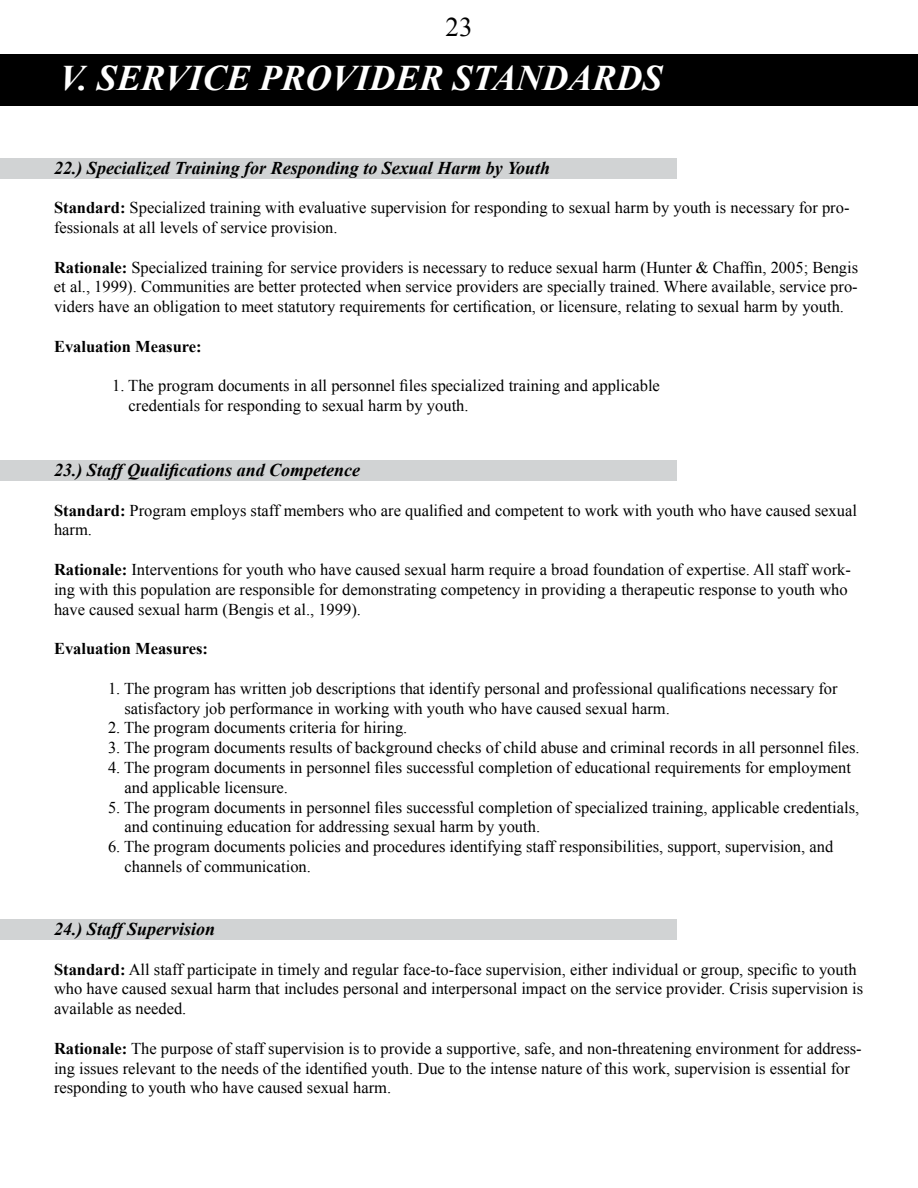
<style>
.page{position:relative;width:918px;height:1188px;background:#fff}
.page>*{position:absolute;margin:0;border:0;box-sizing:border-box;transform-origin:0 0}
.t1{font:italic 700 36px "Times New Roman";color:#fff}
.t2{font:27px "Times New Roman";color:#000}
.t3{font:italic 700 18px "Times New Roman";color:#000}
.t4{font:16.5px/19.8px "Times New Roman";color:#000}
.t5{font:700 16.5px "Times New Roman";color:#000}
.s1{font-weight:700}
</style>
<div class="page">
<div style="left:0;top:919px;width:677px;height:21px;background:#d1d3d4"></div>
<div style="left:0;top:460px;width:677px;height:21px;background:#d1d3d4"></div>
<div style="left:0;top:158px;width:677px;height:21px;background:#d1d3d4"></div>
<div style="left:0;top:54px;width:918px;height:52px;background:#000"></div>
<h2 class="t2" style="left:446px;top:9px;width:14px">23</h2>
<h1 class="t1" style="left:60px;top:53px;width:604px">V. SERVICE PROVIDER STANDARDS</h1>
<p class="t3" style="left:54px;top:155px;width:498px">22.) Specialized Training for Responding to Sexual Harm by Youth</p>
<p class="t4" style="left:54px;top:198px;width:797px"><span class="s1">Standard:</span> Specialized training with evaluative supervision for responding to sexual harm by youth is necessary for pro&shy;fessionals at all levels of service provision.</p>
<p class="t4" style="left:54px;top:257px;width:806px;text-align:justify"><span class="s1">Rationale:</span> Specialized training for service providers is necessary to reduce sexual harm (Hunter &amp; Chaffin, 2005; Bengis et al., 1 999). Communities are better protected when service providers are specially trained. Where available, service pro&shy;viders have an obligation to meet statutory requirements for certification, or licensure, relating to sexual harm by youth.</p>
<p class="t5" style="left:54px;top:335px;width:149px">Evaluation Measure:</p>
<p class="t4" style="left:129px;top:376px;width:533px;text-indent:-16px">1. The program documents in all personnel files specialized training and applicable credentials for responding to sexual harm by youth.</p>
<p class="t3" style="left:54px;top:457px;width:308px">23.) Staff Qualifications and Competence</p>
<p class="t4" style="left:54px;top:500px;width:805px"><span class="s1">Standard:</span> Program employs staff members who are qualified and competent to work with youth who have caused sexual harm.</p>
<p class="t4" style="left:54px;top:559px;width:798px"><span class="s1">Rationale:</span> Interventions for youth who have caused sexual harm require a broad foundation of expertise. All staff work&shy;ing with this population are responsible for demonstrating competency in providing a therapeutic response to youth who have caused sexual harm (Bengis et al., 1 999).</p>
<p class="t5" style="left:54px;top:637px;width:156px">Evaluation Measures:</p>
<p class="t4" style="left:125px;top:678px;width:715px;text-indent:-16px">1. The program has written job descriptions that identify personal and professional qualifications necessary for satisfactory job performance in working with youth who have caused sexual harm.</p>
<p class="t4" style="left:108px;top:718px;width:301px">2. The program documents criteria for hiring.</p>
<p class="t4" style="left:108px;top:738px;width:753px">3. The program documents results of background checks of child abuse and criminal records in all personnel files.</p>
<p class="t4" style="left:125px;top:757px;width:728px;text-indent:-16px">4. The program documents in personnel files successful completion of educational requirements for employment and applicable licensure.</p>
<p class="t4" style="left:125px;top:797px;width:736px;text-indent:-16px">5. The program documents in personnel files successful completion of specialized training, applicable credentials, and continuing education for addressing sexual harm by youth.</p>
<p class="t4" style="left:125px;top:837px;width:710px;text-indent:-16px">6. The program documents policies and procedures identifying staff responsibilities, support, supervision, and channels of communication.</p>
<p class="t3" style="left:54px;top:916px;width:163px">24.) Staff Supervision</p>
<p class="t4" style="left:54px;top:959px;width:811px"><span class="s1">Standard:</span> All staff participate in timely and regular face-to-face supervision, either individual or group, specific to youth who have caused sexual harm that includes personal and interpersonal impact on the service provider. Crisis supervision is available as needed.</p>
<p class="t4" style="left:54px;top:1038px;width:809px"><span class="s1">Rationale:</span> The purpose of staff supervision is to provide a supportive, safe, and non-threatening environment for address&shy;ing issues relevant to the needs of the identified youth. Due to the intense nature of this work, supervision is essential for responding to youth who have caused sexual harm.</p>
</div>
